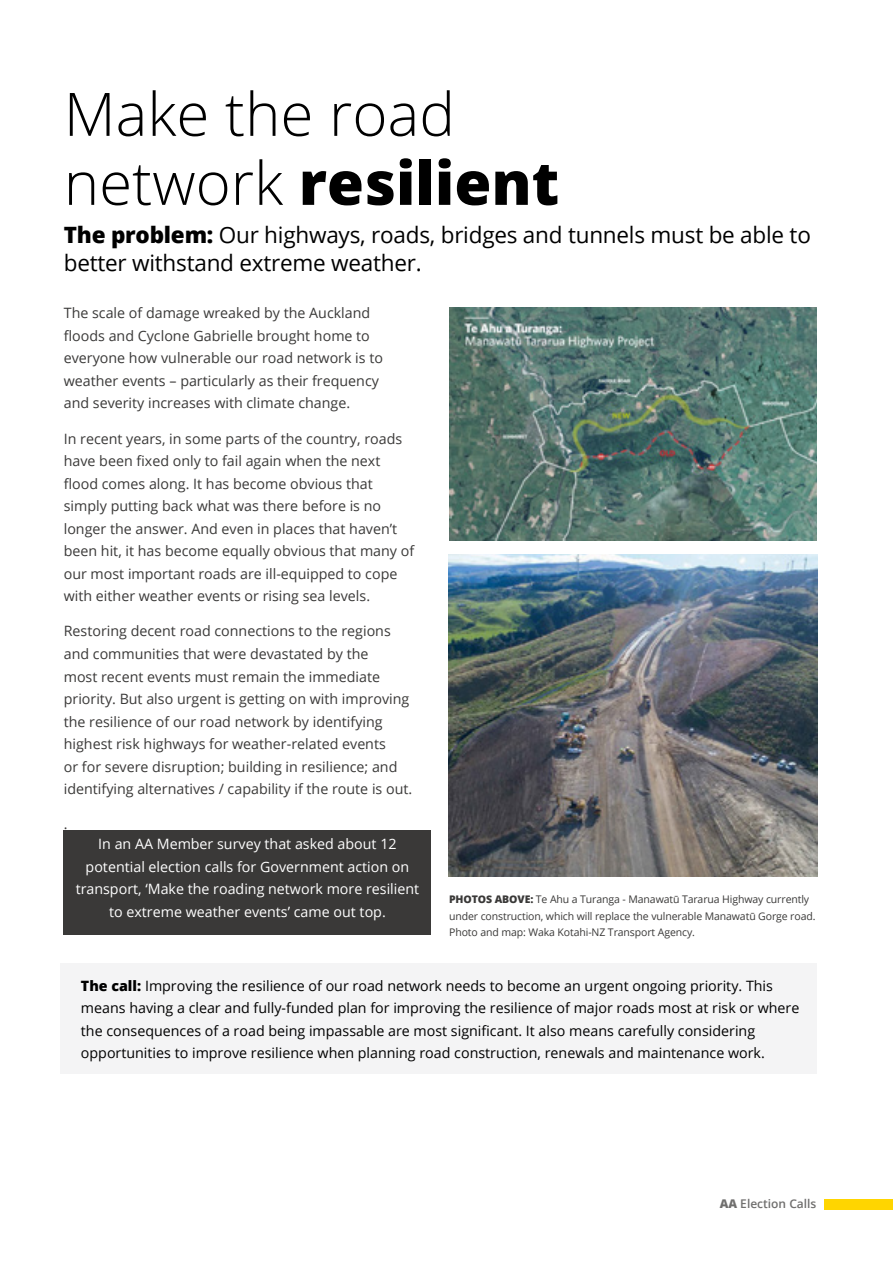
<style>
.page{position:relative;width:893px;height:1263px;background:#fff}
.page>*{position:absolute;margin:0;border:0;box-sizing:border-box;transform-origin:0 0}
.t1{font:300 60px/69px "Open Sans";color:#000}
.t2{font:22.5px/28.5px "Open Sans";letter-spacing:-.01em;color:#000}
.t3{font:14.25px/22.5px "Open Sans";color:#3a3938}
.t4{font:14.25px/22.5px "Open Sans";color:#000}
.t5{font:14.25px/22.5px "Open Sans";color:#fff;text-align:center}
.t6{font:600 12px "Open Sans";color:#706f6e}
.t7{font:10.5px/16.5px "Open Sans";letter-spacing:-.01em;color:#3a3938}
.s1{font-weight:800}
</style>
<div class="page">
<div style="left:60px;top:963px;width:757px;height:110px;background:#f4f4f5"></div>
<img style="left:449px;top:307px;width:368px;height:234px">
<img style="left:449px;top:555px;width:368px;height:321px">
<div style="left:825px;top:1199px;width:68px;height:10px;background:#ffd500"></div>
<div style="left:64px;top:830px;width:367px;height:104px;background:#3a3938"></div>
<h1 class="t1" style="left:64px;top:78px;width:497px">Make the road network <span class="s1">resilient</span></h1>
<h2 class="t2" style="left:64px;top:220px;width:749px"><span class="s1">The problem:</span> Our highways, roads, bridges and tunnels must be able to better withstand extreme weather.</h2>
<p class="t3" style="left:64px;top:302px;width:321px">The scale of damage wreaked by the Auckland floods and Cyclone Gabrielle brought home to everyone how vulnerable our road network is to weather events – particularly as their frequency and severity increases with climate change.</p>
<p class="t3" style="left:64px;top:427px;width:352px">In recent years, in some parts of the country, roads have been fixed only to fail again when the next flood comes along. It has become obvious that simply putting back what was there before is no longer the answer. And even in places that haven’t been hit, it has become equally obvious that many of our most important roads are ill-equipped to cope with either weather events or rising sea levels.</p>
<p class="t3" style="left:64px;top:620px;width:350px">Restoring decent road connections to the regions and communities that were devastated by the<br>most recent events must remain the immediate priority. But also urgent is getting on with improving the resilience of our road network by identifying highest risk highways for weather-related events<br>or for severe disruption; building in resilience; and identifying alternatives / capability if the route is out.</p>
<p class="t3" style="left:64px;top:812px;width:5px">.</p>
<p class="t5" style="left:76px;top:832px;width:345px">In an AA Member survey that asked about 12 potential election calls for Government action on transport, ‘Make the roading network more resilient to extreme weather events’ came out top.</p>
<p class="t7" style="left:449px;top:891px;width:368px"><span class="s1">PHOTOS ABOVE:</span> Te Ahu a Turanga - Manawatū Tararua Highway currently under construction, which will replace the vulnerable Manawatū Gorge road.<br>Photo and map: Waka Kotahi-NZ Transport Agency.</p>
<p class="t4" style="left:81px;top:974px;width:720px"><span class="s1">The call:</span> Improving the resilience of our road network needs to become an urgent ongoing priority. This means having a clear and fully-funded plan for improving the resilience of major roads most at risk or where the consequences of a road being impassable are most significant. It also means carefully considering opportunities to improve resilience when planning road construction, renewals and maintenance work.</p>
<p class="t6" style="left:720px;top:1196px;width:98px"><span class="s1">AA</span> Election Calls</p>
</div>
